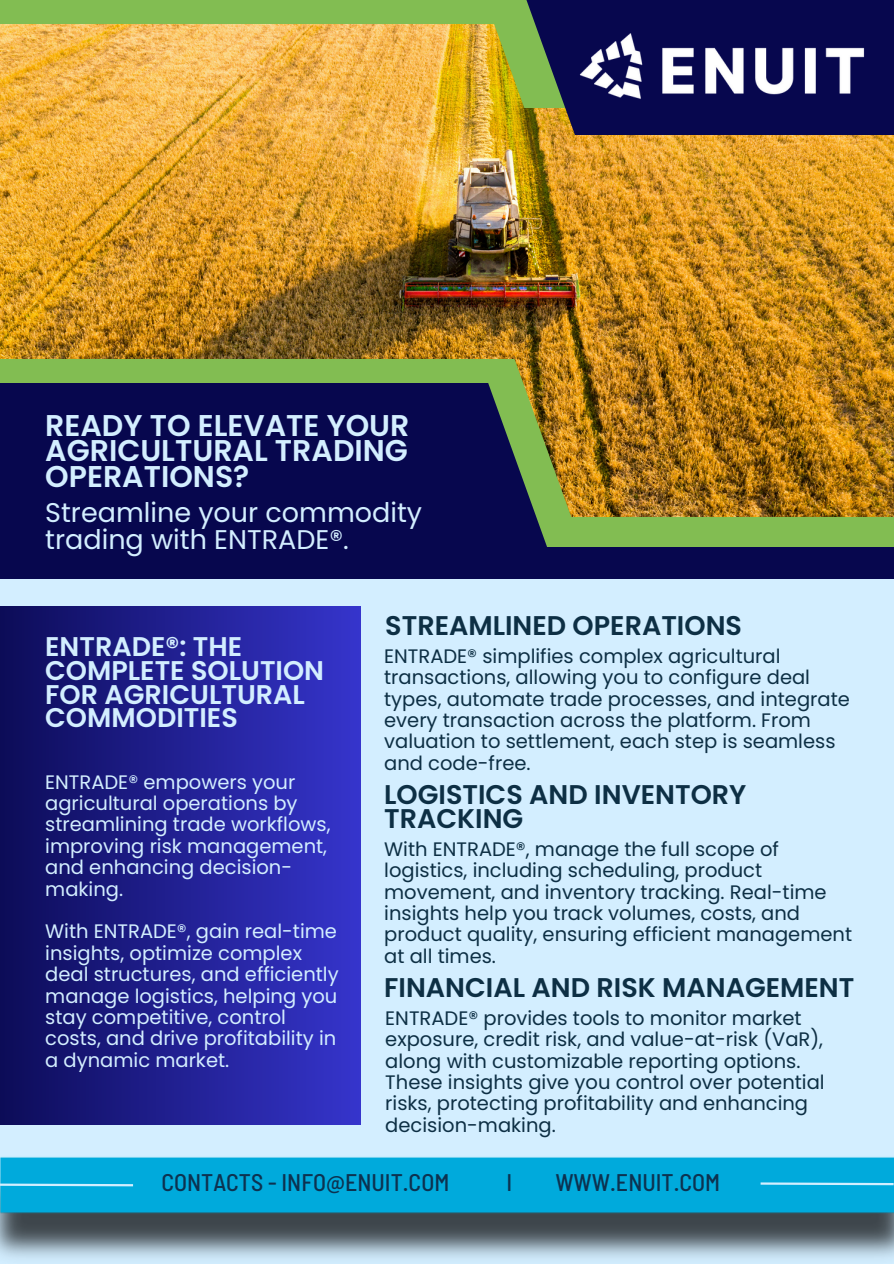
<style>
.page{position:relative;width:894px;height:1264px;background:#fff}
.page>*{position:absolute;margin:0;border:0;box-sizing:border-box;transform-origin:0 0}
.t1{font:600 30px/25.8px "Poppins";color:#d3eeff;text-align:justify}
.t2{font:600 27px/23.7px "Poppins";color:#0d2f44}
.t3{font:600 27px/23.7px "Poppins";color:#d3eeff}
.t4{font:27px/27px "Poppins";color:#d3eeff}
.t5{font:500 semi-condensed 24px "Barlow";color:#0d3250}
.t6{font:19.5px/21.3px "Poppins";color:#0d2f44}
.t7{font:19.5px/21.3px "Poppins";color:#d3eeff}
</style>
<div class="page">
<img style="left:0;top:578px;width:893px;height:685px">
<img style="left:0;top:24px;width:893px;height:493px">
<div style="left:0;top:0;width:577px;height:24px;background:#82bd52"></div>
<div style="left:344px;top:517px;width:549px;height:32px;background:#82bd52"></div>
<div style="left:0;top:547px;width:893px;height:31px;background:#07074e"></div>
<svg style="left:479px;top:24px;width:41px;height:84px;background:#c5b72d"></svg>
<svg style="left:520px;top:0;width:373px;height:135px;background:#1b1f4b"></svg>
<svg style="left:0;top:359px;width:577px;height:158px;background:#8fad43"></svg>
<div style="left:0;top:383px;width:547px;height:164px;background:#07074e"></div>
<div style="left:0;top:607px;width:360px;height:517px;background:linear-gradient(to right,#0c0c58,#3634cc)"></div>
<svg style="left:758px;top:1181px;width:135px;height:5px"></svg>
<svg style="left:0;top:1182px;width:135px;height:5px"></svg>
<img style="left:577px;top:31px;width:291px;height:77px">
<h1 class="t1" style="left:45px;top:412px;width:365px">READY TO ELEVATE YOUR AGRICULTURAL TRADING OPERATIONS?</h1>
<p class="t4" style="left:45px;top:499px;width:378px">Streamline your commodity trading with ENTRADE®.</p>
<h1 class="t3" style="left:45px;top:635px;width:280px">ENTRADE®: THE<br>COMPLETE SOLUTION<br>FOR AGRICULTURAL<br>COMMODITIES</h1>
<h1 class="t7" style="left:45px;top:771px;width:287px">ENTRADE® empowers your agricultural operations by streamlining trade workflows, improving risk management, and enhancing decision&shy;making.</h1>
<p class="t7" style="left:45px;top:920px;width:295px">With ENTRADE®, gain real-time insights, optimize complex deal structures, and efficiently manage logistics, helping you stay competitive, control costs, and drive profitability in a dynamic market.</p>
<p class="t2" style="left:385px;top:613px;width:358px">STREAMLINED OPERATIONS</p>
<h1 class="t6" style="left:384px;top:645px;width:467px">ENTRADE® simplifies complex agricultural transactions, allowing you to configure deal types, automate trade processes, and integrate every transaction across the platform. From valuation to settlement, each step is seamless and code-free.</h1>
<h1 class="t2" style="left:384px;top:783px;width:363px">LOGISTICS AND INVENTORY<br>TRACKING</h1>
<h2 class="t6" style="left:384px;top:838px;width:469px">With ENTRADE®, manage the full scope of logistics, including scheduling, product movement, and inventory tracking. Real-time insights help you track volumes, costs, and product quality, ensuring efficient management at all times.</h2>
<p class="t2" style="left:384px;top:976px;width:471px">FINANCIAL AND RISK MANAGEMENT</p>
<p class="t6" style="left:385px;top:1007px;width:441px">ENTRADE® provides tools to monitor market exposure, credit risk, and value-at-risk (VaR), along with customizable reporting options.<br>These insights give you control over potential risks, protecting profitability and enhancing decision-making.</p>
<p class="t5" style="left:161px;top:1167px;width:289px">CONTACTS - INFO@ENUIT.COM</p>
<p class="t5" style="left:507px;top:1167px;width:7px">l</p>
<p class="t5" style="left:555px;top:1167px;width:166px">WWW.ENUIT.COM</p>
</div>
